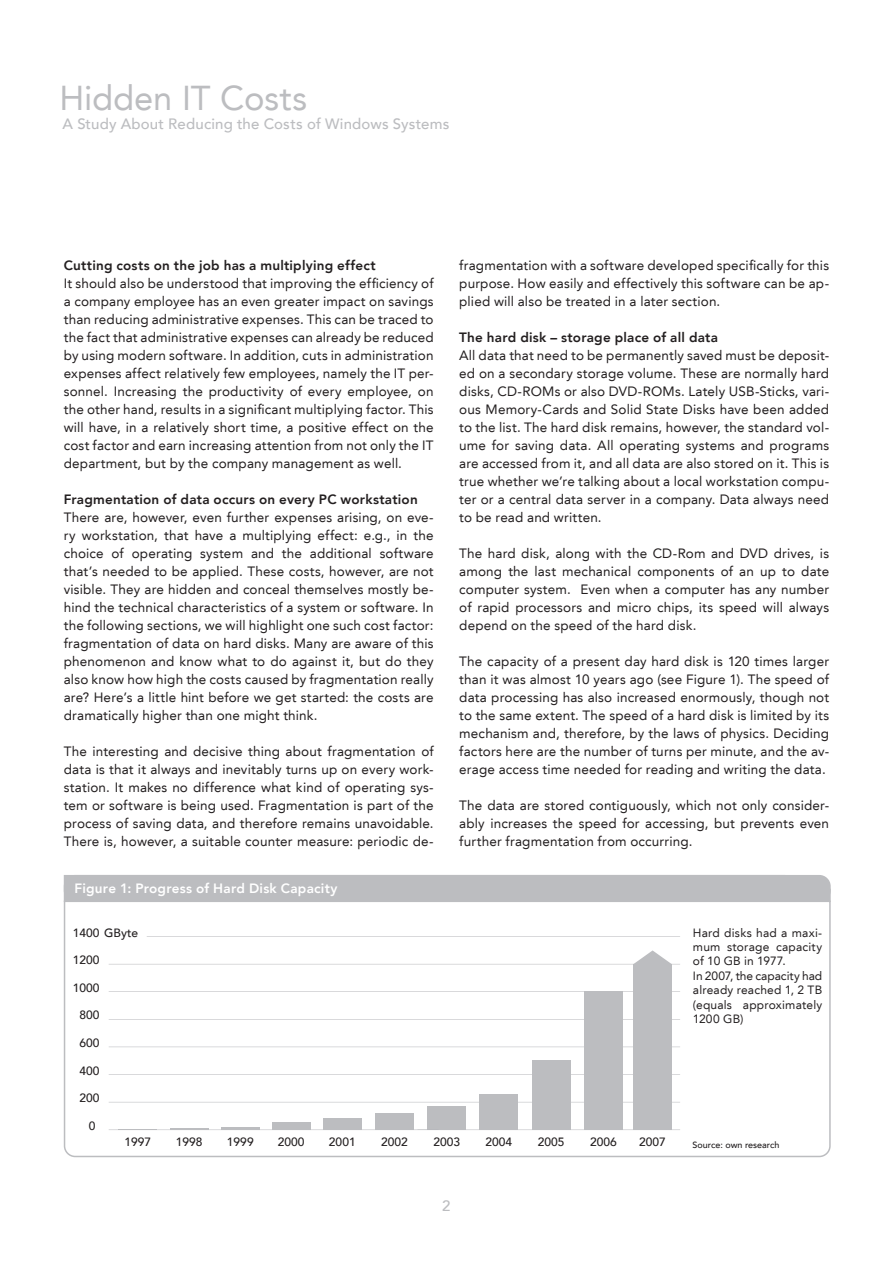
<style>
.page{position:relative;width:893px;height:1263px;background:#fff}
.page>*{position:absolute;margin:0;border:0;box-sizing:border-box;transform-origin:0 0}
.t1{font:34.5px "Avenir LT";letter-spacing:-.005em;color:#bcbdc0}
.t2{font:500 15px "Avenir LT";letter-spacing:.01em;color:#bcbdc0}
.t3{font:13.5px/18px "Avenir LT";letter-spacing:.015em;color:#231f20;text-align:justify}
.t4{font:800 13.5px "Avenir LT";letter-spacing:.015em;color:#231f20}
.t5{font:800 13.5px "Avenir LT";letter-spacing:.015em;color:#fff}
.t6{font:12px/14.4px "Avenir LT";letter-spacing:.015em;color:#231f20}
.t7{font:500 12px "Avenir LT";color:#231f20}
.t8{font:500 12px "Avenir LT";letter-spacing:.035em;color:#231f20}
.t9{font:500 9px "Avenir LT";color:#231f20}
.s1{font-weight:500}
</style>
<div class="page">
<svg style="left:63px;top:903px;width:768px;height:255px"></svg>
<div style="left:63px;top:875px;width:768px;height:28px;background:#bcbdc0"></div>
<div style="left:532px;top:1060px;width:38px;height:70px;background:#bcbdc0"></div>
<div style="left:633px;top:964px;width:39px;height:166px;background:#bcbdc0"></div>
<svg style="left:147px;top:936px;width:533px;height:1px"></svg>
<div style="left:480px;top:1094px;width:38px;height:36px;background:#bcbdc0"></div>
<div style="left:584px;top:991px;width:38px;height:139px;background:#bcbdc0"></div>
<svg style="left:108px;top:950px;width:572px;height:15px"></svg>
<hr style="left:119px;top:1129px;width:38px;height:1px;background:#bcbdc0">
<div style="left:692px;top:926px;width:132px;height:101px;background:#fff"></div>
<h1 class="t1" style="left:60px;top:78px;width:249px">Hidden IT Costs</h1>
<p class="t2" style="left:63px;top:115px;width:388px">A Study About Reducing the Costs of Windows Systems</p>
<p class="t4" style="left:64px;top:257px;width:314px">Cutting costs on the job has a multiplying effect</p>
<p class="t3" style="left:64px;top:274px;width:371px">It should also be understood that improving the efficiency of a company employee has an even greater impact on savings than reducing administrative expenses. This can be traced to the fact that administrative expenses can already be reduced by using modern software. In addition, cuts in administration expenses affect relatively few employees, namely the IT per&shy;sonnel. Increasing the productivity of every employee, on the other hand, results in a significant multiplying factor. This will have, in a relatively short time, a positive effect on the cost factor and earn increasing attention from not only the IT department, but by the company management as well.</p>
<p class="t4" style="left:64px;top:491px;width:355px">Fragmentation of data occurs on every PC workstation</p>
<p class="t3" style="left:64px;top:508px;width:371px">There are, however, even further expenses arising, on eve&shy;ry workstation, that have a multiplying effect: e.g., in the choice of operating system and the additional software that’s needed to be applied. These costs, however, are not visible. They are hidden and conceal themselves mostly be&shy;hind the technical characteristics of a system or software. In the following sections, we will highlight one such cost factor: fragmentation of data on hard disks. Many are aware of this phenomenon and know what to do against it, but do they also know how high the costs caused by fragmentation really are? Here’s a little hint before we get started: the costs are dramatically higher than one might think.</p>
<p class="t3" style="left:64px;top:742px;width:371px">The interesting and decisive thing about fragmentation of data is that it always and inevitably turns up on every work&shy;station. It makes no difference what kind of operating sys&shy;tem or software is being used. Fragmentation is part of the process of saving data, and therefore remains unavoidable.<br>There is, however, a suitable counter measure: periodic de-</p>
<p class="t5" style="left:75px;top:881px;width:264px">Figure 1: Progress of Hard Disk Capacity</p>
<p class="t7" style="left:73px;top:925px;width:67px">1400 GByte</p>
<p class="t7" style="left:73px;top:953px;width:28px">1200</p>
<p class="t7" style="left:73px;top:981px;width:28px">1000</p>
<p class="t7" style="left:80px;top:1008px;width:22px">800</p>
<p class="t7" style="left:80px;top:1036px;width:22px">600</p>
<p class="t7" style="left:80px;top:1063px;width:22px">400</p>
<p class="t7" style="left:80px;top:1091px;width:22px">200</p>
<p class="t7" style="left:89px;top:1119px;width:8px">0</p>
<p class="t3" style="left:459px;top:256px;width:371px">fragmentation with a software developed specifically for this purpose. How easily and effectively this software can be ap&shy;plied will also be treated in a later section.</p>
<p class="t4" style="left:459px;top:329px;width:260px">The hard disk – storage place of all data</p>
<p class="t3" style="left:459px;top:346px;width:371px">All data that need to be permanently saved must be deposit&shy;ed on a secondary storage volume. These are normally hard disks, CD-ROMs or also DVD-ROMs. Lately USB-Sticks, vari&shy;ous Memory-Cards and Solid State Disks have been added to the list. The hard disk remains, however, the standard vol&shy;ume for saving data. All operating systems and programs are accessed from it, and all data are also stored on it. This is true whether we’re talking about a local workstation compu&shy;ter or a central data server in a company. Data always need to be read and written.</p>
<p class="t3" style="left:459px;top:544px;width:371px">The hard disk, along with the CD-Rom and DVD drives, is among the last mechanical components of an up to date computer system. Even when a computer has any number of rapid processors and micro chips, its speed will always depend on the speed of the hard disk.</p>
<p class="t3" style="left:459px;top:652px;width:371px">The capacity of a present day hard disk is 120 times larger than it was almost 10 years ago (see Figure 1). The speed of data processing has also increased enormously, though not to the same extent. The speed of a hard disk is limited by its mechanism and, therefore, by the laws of physics. Deciding factors here are the number of turns per minute, and the av&shy;erage access time needed for reading and writing the data.</p>
<p class="t3" style="left:459px;top:796px;width:371px">The data are stored contiguously, which not only consider&shy;ably increases the speed for accessing, but prevents even further fragmentation from occurring.</p>
<p class="t6" style="left:693px;top:925px;width:131px">Hard disks had a maxi&shy;mum storage capacity of 10 GB in 1977.<br>In 2007, the capacity had already reached 1, 2 TB (equals approximately</p>
<p class="t7" style="left:779px;top:925px;width:43px">a maxi-</p>
<p class="t8" style="left:724px;top:940px;width:97px">storage capacity</p>
<p class="t7" style="left:753px;top:954px;width:32px">1977.</p>
<p class="t7" style="left:737px;top:969px;width:6px">t</p>
<p class="t7" style="left:757px;top:969px;width:13px">ca</p>
<p class="t7" style="left:726px;top:983px;width:96px">y eached 1, 2 TB</p>
<p class="t8" style="left:737px;top:997px;width:85px">approximately</p>
<p class="t6" style="left:693px;top:1012px;width:55px">1200 GB)<span class="s1">.</span></p>
<p class="t7" style="left:176px;top:1135px;width:28px">1998</p>
<p class="t7" style="left:227px;top:1135px;width:28px">1999</p>
<p class="t7" style="left:278px;top:1135px;width:28px">2000</p>
<p class="t7" style="left:329px;top:1135px;width:28px">2001</p>
<p class="t7" style="left:381px;top:1135px;width:28px">2002</p>
<p class="t7" style="left:433px;top:1135px;width:28px">2003</p>
<p class="t7" style="left:486px;top:1135px;width:28px">2004</p>
<p class="t7" style="left:538px;top:1135px;width:28px">2005</p>
<p class="t7" style="left:590px;top:1135px;width:28px">2006</p>
<p class="t7" style="left:639px;top:1135px;width:28px">2007</p>
<p class="t7" style="left:125px;top:1135px;width:28px">1997</p>
<p class="t9" style="left:692px;top:1140px;width:88px">Source: own research</p>
<p class="t2" style="left:442px;top:1197px;width:10px">2</p>
</div>
